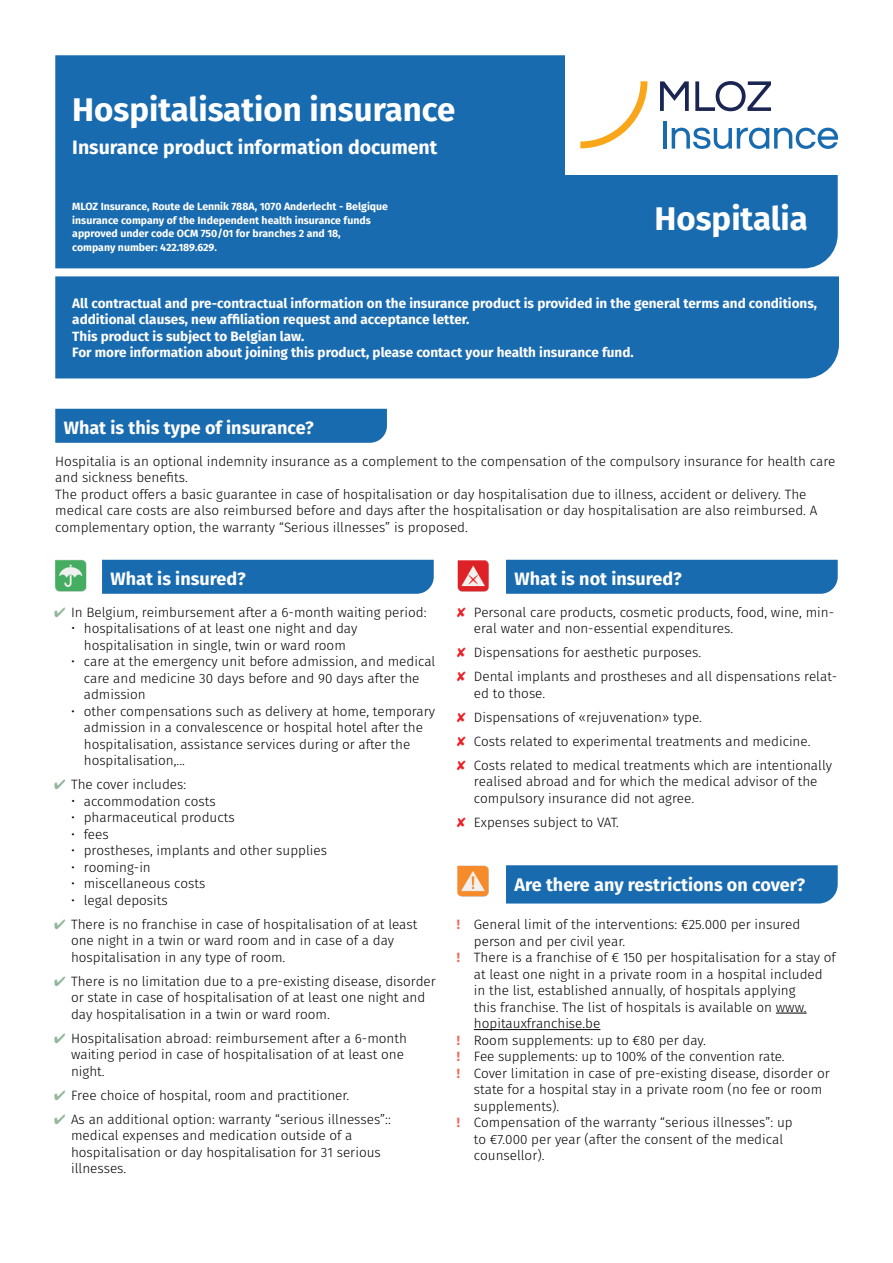
<style>
.page{position:relative;width:893px;height:1263px;background:#fff}
.page>*{position:absolute;margin:0;border:0;box-sizing:border-box;transform-origin:0 0}
.t1{font:700 33px "Fira Sans";color:#fff}
.t2{font:700 19.5px "Fira Sans";color:#fff}
.t3{font:700 18px "Fira Sans";color:#fff}
.t4{font:300 13.5px/16.5px "Fira Sans";color:#000}
.t5{font:700 13.5px/16.5px "Fira Sans";color:#fff}
.t6{font:700 10.5px/13.5px "Fira Sans";color:#fff}
.s1{color:#91b69c}
.s2{color:#ed1d24}
.s3{font-weight:700;color:#f26a5b}
</style>
<div class="page">
<div style="left:55px;top:55px;width:783px;height:213px;background:#196bb0"></div>
<div style="left:55px;top:276px;width:784px;height:102px;background:#196bb0"></div>
<div style="left:55px;top:409px;width:332px;height:34px;background:#196bb0"></div>
<div style="left:102px;top:560px;width:332px;height:34px;background:#196bb0"></div>
<div style="left:506px;top:560px;width:332px;height:34px;background:#196bb0"></div>
<img style="left:55px;top:559px;width:32px;height:33px">
<img style="left:457px;top:560px;width:32px;height:32px">
<hr style="left:776px;top:1013px;width:31px;height:1px;background:#000">
<hr style="left:474px;top:1029px;width:126px;height:1px;background:#000">
<div style="left:506px;top:865px;width:332px;height:38px;background:#196bb0"></div>
<img style="left:457px;top:866px;width:32px;height:31px">
<div style="left:566px;top:51px;width:283px;height:123px;background:#fff"></div>
<svg style="left:580px;top:81px;width:67px;height:67px"></svg>
<svg style="left:660px;top:81px;width:29px;height:30px"></svg>
<svg style="left:695px;top:81px;width:76px;height:30px"></svg>
<hr style="left:663px;top:121px;width:3px;height:28px;background:#196bb0">
<svg style="left:672px;top:128px;width:166px;height:21px"></svg>
<h1 class="t1" style="left:72px;top:82px;width:384px">Hospitalisation insurance</h1>
<h2 class="t2" style="left:72px;top:131px;width:367px">Insurance product information document</h2>
<p class="t6" style="left:72px;top:199px;width:317px">MLOZ Insurance, Route de Lennik 788A, 1070 Anderlecht - Belgique insurance company of the Independent health insurance funds approved under code OCM 750/01 for branches 2 and 18,<br>company number: 422.189.629.</p>
<h1 class="t1" style="left:654px;top:191px;width:155px">Hospitalia</h1>
<p class="t5" style="left:72px;top:294px;width:746px">All contractual and pre-contractual information on the insurance product is provided in the general terms and conditions, additional clauses, new affiliation request and acceptance letter.<br>This product is subject to Belgian law.<br>For more information about joining this product, please contact your health insurance fund.</p>
<h3 class="t3" style="left:64px;top:413px;width:251px">What is this type of insurance?</h3>
<p class="t4" style="left:55px;top:453px;width:782px">Hospitalia is an optional indemnity insurance as a complement to the compensation of the compulsory insurance for health care and sickness benefits.<br>The product offers a basic guarantee in case of hospitalisation or day hospitalisation due to illness, accident or delivery. The medical care costs are also reimbursed before and days after the hospitalisation or day hospitalisation are also reimbursed. A complementary option, the warranty “Serious illnesses” is proposed.</p>
<h3 class="t3" style="left:111px;top:564px;width:137px">What is insured?</h3>
<h3 class="t3" style="left:514px;top:564px;width:169px">What is not insured?</h3>
<p class="t4" style="left:84px;top:604px;width:344px;text-indent:-30px"><span class="s1">✔</span> In Belgium, reimbursement after a 6-month waiting period: hospitalisations of at least one night and day hospitalisation in single, twin or ward room</p>
<p class="t4" style="left:84px;top:653px;width:353px;text-indent:-13px">• care at the emergency unit before admission, and medical care and medicine 30 days before and 90 days after the admission</p>
<p class="t4" style="left:84px;top:703px;width:353px;text-indent:-13px">• other compensations such as delivery at home, temporary admission in a convalescence or hospital hotel after the hospitalisation, assistance services during or after the hospitalisation,...</p>
<p class="t4" style="left:84px;top:776px;width:133px;text-indent:-30px"><span class="s1">✔</span> The cover includes: accommodation costs</p>
<p class="t4" style="left:71px;top:809px;width:165px">• pharmaceutical products</p>
<p class="t4" style="left:71px;top:826px;width:39px">• fees</p>
<p class="t4" style="left:71px;top:842px;width:257px">• prostheses, implants and other supplies</p>
<p class="t4" style="left:71px;top:859px;width:81px">• rooming-in</p>
<p class="t4" style="left:71px;top:875px;width:136px">• miscellaneous costs</p>
<p class="t4" style="left:71px;top:892px;width:98px">• legal deposits</p>
<p class="t4" style="left:71px;top:916px;width:348px;text-indent:-17px"><span class="s1">✔</span> There is no franchise in case of hospitalisation of at least one night in a twin or ward room and in case of a day hospitalisation in any type of room.</p>
<p class="t4" style="left:71px;top:973px;width:366px;text-indent:-17px"><span class="s1">✔</span> There is no limitation due to a pre-existing disease, disorder or state in case of hospitalisation of at least one night and day hospitalisation in a twin or ward room.</p>
<p class="t4" style="left:71px;top:1030px;width:337px;text-indent:-17px"><span class="s1">✔</span> Hospitalisation abroad: reimbursement after a 6-month waiting period in case of hospitalisation of at least one night.</p>
<p class="t4" style="left:54px;top:1087px;width:297px"><span class="s1">✔</span> Free choice of hospital, room and practitioner.</p>
<p class="t4" style="left:71px;top:1111px;width:321px;text-indent:-17px"><span class="s1">✔</span> As an additional option: warranty “serious illnesses”:: medical expenses and medication outside of a hospitalisation or day hospitalisation for 31 serious illnesses.</p>
<p class="t4" style="left:474px;top:604px;width:362px;text-indent:-17px"><span class="s2">✘</span> Personal care products, cosmetic products, food, wine, min&shy;eral water and non-essential expenditures.</p>
<p class="t4" style="left:457px;top:641px;width:382px;line-height:24px"><span class="s2">✘</span> Dispensations for aesthetic purposes.<br><span class="s2">✘</span> Dental implants and prostheses and all dispensations relat-</p>
<p class="t4" style="left:457px;top:681px;width:377px;line-height:24px;text-indent:17px">ed to those.<br><span class="s2">✘</span> Dispensations of «rejuvenation» type.<br><span class="s2">✘</span> Costs related to experimental treatments and medicine.<br><span class="s2">✘</span> Costs related to medical treatments which are intentionally</p>
<p class="t4" style="left:474px;top:773px;width:345px">realised abroad and for which the medical advisor of the compulsory insurance did not agree.</p>
<p class="t4" style="left:457px;top:814px;width:164px"><span class="s2">✘</span> Expenses subject to VAT.</p>
<h3 class="t3" style="left:514px;top:869px;width:292px">Are there any restrictions on cover?</h3>
<p class="t4" style="left:457px;top:916px;width:345px"><span class="s3">!</span> General limit of the interventions: €25.000 per insured</p>
<p class="t4" style="left:474px;top:933px;width:153px">person and per civil year.</p>
<p class="t4" style="left:457px;top:949px;width:380px"><span class="s3">!</span> There is a franchise of € 150 per hospitalisation for a stay of</p>
<p class="t4" style="left:474px;top:966px;width:350px">at least one night in a private room in a hospital included</p>
<p class="t4" style="left:474px;top:982px;width:323px">in the list, established annually, of hospitals applying</p>
<p class="t4" style="left:474px;top:999px;width:334px">this franchise. The list of hospitals is available on www.</p>
<p class="t4" style="left:474px;top:1015px;width:128px">hopitauxfranchise.be</p>
<p class="t4" style="left:457px;top:1032px;width:251px"><span class="s3">!</span> Room supplements: up to €80 per day.</p>
<p class="t4" style="left:457px;top:1048px;width:329px"><span class="s3">!</span> Fee supplements: up to 100% of the convention rate.</p>
<p class="t4" style="left:457px;top:1065px;width:374px"><span class="s3">!</span> Cover limitation in case of pre-existing disease, disorder or</p>
<p class="t4" style="left:474px;top:1081px;width:350px">state for a hospital stay in a private room (no fee or room</p>
<p class="t4" style="left:474px;top:1098px;width:87px">supplements).</p>
<p class="t4" style="left:457px;top:1114px;width:337px"><span class="s3">!</span> Compensation of the warranty “serious illnesses”: up</p>
<p class="t4" style="left:474px;top:1131px;width:311px">to €7.000 per year (after the consent of the medical</p>
<p class="t4" style="left:474px;top:1147px;width:72px">counsellor).</p>
</div>
